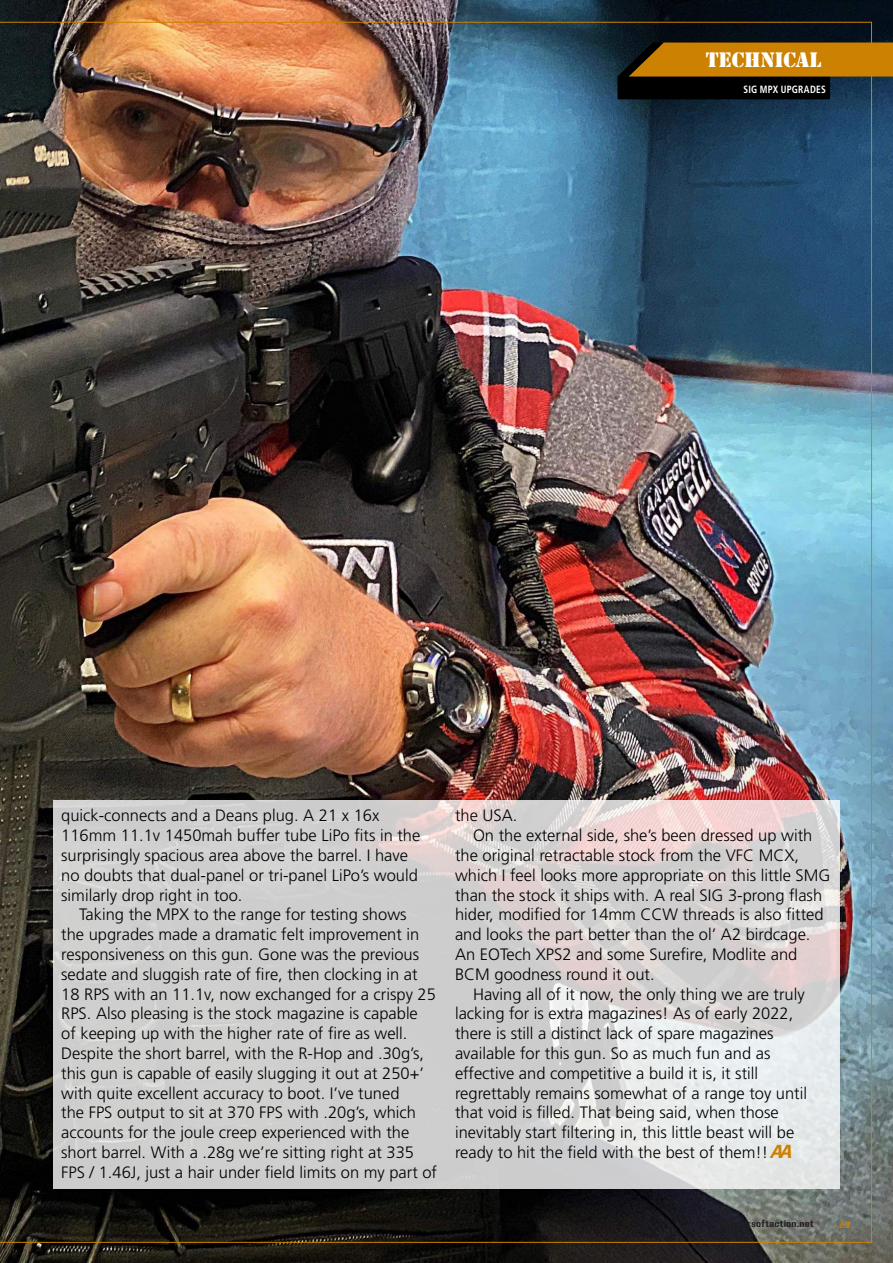
<style>
.page{position:relative;width:893px;height:1263px;background:#fff}
.page>*{position:absolute;margin:0;border:0;box-sizing:border-box;transform-origin:0 0}
.t1{font:19.5px "Stencil Std";letter-spacing:-.01em;color:#fff}
.Body_Text_Indent{font:300 16.5px/19.8px "Frutiger LT Std";color:#000}
.t2{font:700 condensed 10.5px "Frutiger LT Std";letter-spacing:.025em;color:#fff;scale:.9 1}
.t3{font:9px "Gunplay";letter-spacing:.03em;color:#231f20}
.t4{font:9px "Crillee";color:#cd8100}
.s1{font-family:"Crillee";font-weight:400;color:#cd8100}
</style>
<div class="page">
<img style="left:0;top:0;width:893px;height:1263px">
<svg style="left:53px;top:800px;width:787px;height:389px;background:#d5d3d3"></svg>
<svg style="left:617px;top:43px;width:276px;height:56px;background:#704b09"></svg>
<svg style="left:0;top:23px;width:1px;height:1220px"></svg>
<p class="t1" style="left:706px;top:47px;width:117px">TECHNICAL</p>
<p class="t2" style="left:744px;top:83px;width:93px">SIG MPX UPGRADES</p>
<p class="Body_Text_Indent" style="left:61px;top:806px;width:361px">quick-connects and a Deans plug. A 21 x 16x 116mm 11.1v 1450mah buffer tube LiPo fits in the surprisingly spacious area above the barrel. I have no doubts that dual-panel or tri-panel LiPo’s would similarly drop right in too.</p>
<p class="Body_Text_Indent" style="left:61px;top:905px;width:377px;text-indent:18px">Taking the MPX to the range for testing shows<br>the upgrades made a dramatic felt improvement in responsiveness on this gun. Gone was the previous sedate and sluggish rate of fire, then clocking in at 18 RPS with an 11.1v, now exchanged for a crispy 25<br>RPS. Also pleasing is the stock magazine is capable<br>of keeping up with the higher rate of fire as well.<br>Despite the short barrel, with the R-Hop and .30g’s, this gun is capable of easily slugging it out at 250+’ with quite excellent accuracy to boot. I’ve tuned<br>the FPS output to sit at 370 FPS with .20g’s, which accounts for the joule creep experienced with the short barrel. With a .28g we’re sitting right at 335<br>FPS / 1.46J, just a hair under field limits on my part of</p>
<p class="Body_Text_Indent" style="left:455px;top:806px;width:64px">the USA.</p>
<p class="Body_Text_Indent" style="left:455px;top:826px;width:377px;text-indent:18px">On the external side, she’s been dressed up with the original retractable stock from the VFC MCX, which I feel looks more appropriate on this little SMG than the stock it ships with. A real SIG 3-prong flash hider, modified for 14mm CCW threads is also fitted and looks the part better than the ol’ A2 birdcage.<br>An EOTech XPS2 and some Surefire, Modlite and BCM goodness round it out.</p>
<p class="Body_Text_Indent" style="left:455px;top:984px;width:354px;text-indent:18px">Having all of it now, the only thing we are truly lacking for is extra magazines! As of early 2022, there is still a distinct lack of spare magazines available for this gun. So as much fun and as effective and competitive a build it is, it still regrettably remains somewhat of a range toy until that void is filled. That being said, when those inevitably start filtering in, this little beast will be ready to hit the field with the best of them!! <span class="s1">AA</span></p>
<p class="t3" style="left:714px;top:1218px;width:101px">www.airsoftaction.net</p>
<p class="t4" style="left:839px;top:1219px;width:12px">63</p>
</div>
